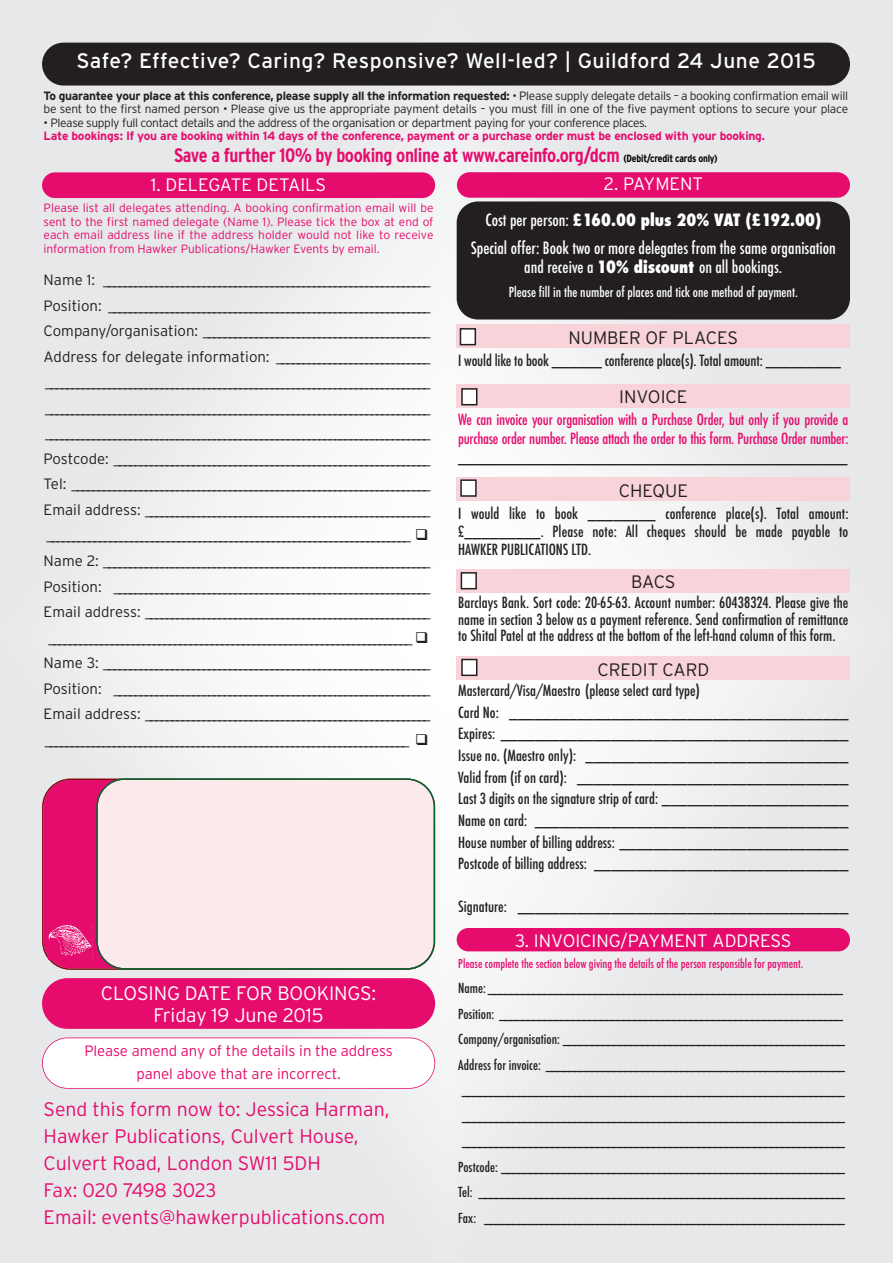
<style>
.page{position:relative;width:893px;height:1263px;background:#fff}
.page>*{position:absolute;margin:0;border:0;box-sizing:border-box;transform-origin:0 0}
.t1{font:21px "Interstate";letter-spacing:.025em;color:#fff}
.t2{font:300 19.5px/27px "Interstate";color:#e60c6e}
.t3{font:700 condensed 19.5px "Interstate";letter-spacing:-.02em;color:#e60c6e}
.t4{font:300 19.5px/22.5px "Interstate";letter-spacing:-.005em;color:#fff;text-align:center}
.t5{font:300 18px "Interstate";color:#fff}
.t6{font:300 18px "Interstate";color:#231f20}
.t7{font:500 condensed 16.5px/28px "Futura";color:#fff;text-align:center}
.t8{font:300 15px/25.5px "Interstate";color:#231f20}
.t9{font:500 condensed 15px/21.6px "Futura";color:#231f20;text-align:justify}
.t10{font:500 condensed 15px/18.8px "Futura";letter-spacing:-.015em;color:#e60c6e}
.t11{font:300 15px/22.5px "Interstate";letter-spacing:-.005em;color:#e60c6e;text-align:center}
.t12{font:500 condensed 13.5px/25.5px "Futura";color:#231f20}
.t13{font:500 condensed 13.5px "Futura";color:#fff}
.t14{font:300 12px/13.5px "Interstate";letter-spacing:-.03em;color:#231f20}
.t15{font:300 12px/13.5px "Interstate";letter-spacing:-.005em;color:#e60c6e;text-align:justify}
.t16{font:700 12px "Interstate";letter-spacing:-.02em;color:#e60c6e}
.t17{font:500 condensed 12px "Futura";color:#e60c6e}
.s1{font-weight:700}
.s2{font-size:10.5px;color:#000}
.s3{font-weight:800}
</style>
<div class="page">
<img style="left:0;top:0;width:893px;height:1263px">
<div style="left:42px;top:43px;width:808px;height:43px;background:#231f20;border-radius:21px"></div>
<div style="left:457px;top:172px;width:393px;height:26px;background:#e60c6e;border-radius:13px"></div>
<div style="left:457px;top:325px;width:393px;height:23px;background:#f8d3da"></div>
<div style="left:457px;top:569px;width:393px;height:23px;background:#f8d3da"></div>
<div style="left:457px;top:384px;width:393px;height:24px;background:#f8d3da"></div>
<div style="left:457px;top:201px;width:393px;height:118px;background:#231f20;border-radius:21px"></div>
<div style="left:42px;top:172px;width:393px;height:26px;background:#e60c6e;border-radius:13px"></div>
<div style="left:457px;top:478px;width:393px;height:23px;background:#f8d3da"></div>
<div style="left:43px;top:1038px;width:391px;height:50px;background:#fff;border-radius:25px"></div>
<div style="left:42px;top:1037px;width:393px;height:52px;border:2px solid #e60c6e;border-radius:26px"></div>
<div style="left:42px;top:978px;width:393px;height:51px;background:#e60c6e;border-radius:25px"></div>
<div style="left:460px;top:329px;width:15px;height:16px;background:#fff"></div>
<div style="left:460px;top:328px;width:16px;height:17px;border:2px solid #231f20"></div>
<div style="left:461px;top:480px;width:15px;height:16px;background:#fff"></div>
<div style="left:460px;top:479px;width:17px;height:18px;border:2px solid #231f20"></div>
<div style="left:461px;top:573px;width:15px;height:16px;background:#fff"></div>
<div style="left:461px;top:572px;width:16px;height:17px;border:2px solid #231f20"></div>
<div style="left:462px;top:389px;width:15px;height:16px;background:#fff"></div>
<div style="left:461px;top:388px;width:16px;height:17px;border:2px solid #231f20"></div>
<div style="left:457px;top:656px;width:393px;height:24px;background:#f8d3da"></div>
<div style="left:462px;top:659px;width:15px;height:16px;background:#fff"></div>
<div style="left:461px;top:659px;width:16px;height:17px;border:2px solid #231f20"></div>
<div style="left:457px;top:928px;width:393px;height:23px;background:#e60c6e;border-radius:12px"></div>
<svg style="left:42px;top:778px;width:54px;height:192px;background:#e1176f"></svg>
<div style="left:96px;top:778px;width:339px;height:192px;background:#fce9ec"></div>
<svg style="left:49px;top:925px;width:46px;height:35px"></svg>
<img style="left:49px;top:925px;width:43px;height:34px">
<h1 class="t1" style="left:76px;top:49px;width:741px">Safe? Effective? Caring? Responsive? Well-led? | Guildford 24 June 2015</h1>
<p class="t14" style="left:44px;top:89px;width:806px"><span class="s1">To guarantee your place at this conference, please supply all the information requested:</span> • Please supply delegate details – a booking confirmation email will be sent to the first named person • Please give us the appropriate payment details – you must fill in one of the five payment options to secure your place</p>
<p class="t14" style="left:44px;top:116px;width:605px">• Please supply full contact details and the address of the organisation or department paying for your conference places.</p>
<p class="t16" style="left:44px;top:129px;width:723px">Late bookings: If you are booking within 14 days of the conference, payment or a purchase order must be enclosed with your booking.</p>
<h2 class="t3" style="left:174px;top:144px;width:545px">Save a further 10% by booking online at www.careinfo.org/dcm <span class="s2">(Debit/credit cards only)</span></h2>
<p class="t5" style="left:151px;top:175px;width:177px">1. DELEGATE DETAILS</p>
<p class="t15" style="left:44px;top:202px;width:391px">Please list all delegates attending. A booking confirmation email will be sent to the first named delegate (Name 1). Please tick the box at end of each email address line if the address holder would not like to receive information from Hawker Publications/Hawker Events by email.</p>
<p class="t8" style="left:44px;top:267px;width:389px">Name 1: ______________________________________________________________ Position: _____________________________________________________________ Company/organisation: ___________________________________________ Address for delegate information: _____________________________ _________________________________________________________________________ _________________________________________________________________________ _________________________________________________________________________ Postcode: ____________________________________________________________ Tel: ____________________________________________________________________ Email address: ______________________________________________________ _____________________________________________________________________ ❑ Name 2: ______________________________________________________________ Position: ____________________________________________________________ Email address: ______________________________________________________ _____________________________________________________________________ ❑ Name 3: ______________________________________________________________ Position: ____________________________________________________________ Email address: ______________________________________________________ _____________________________________________________________________ ❑</p>
<h2 class="t4" style="left:101px;top:982px;width:277px">CLOSING DATE FOR BOOKINGS:<br>Friday 19 June 2015</h2>
<p class="t11" style="left:84px;top:1040px;width:310px">Please amend any of the details in the address panel above that are incorrect.</p>
<h2 class="t2" style="left:44px;top:1095px;width:347px">Send this form now to: Jessica Harman,<br>Hawker Publications, Culvert House,<br>Culvert Road, London SW11 5DH<br>Fax: 020 7498 3023<br>Email: events@hawkerpublications.com</h2>
<p class="t5" style="left:604px;top:173px;width:101px">2. PAYMENT</p>
<p class="t7" style="left:471px;top:206px;width:367px">Cost per person: <span class="s3">£160.00 plus 20% VAT (£192.00)<br></span>Special offer: Book two or more delegates from the same organisation</p>
<p class="t7" style="left:524px;top:254px;width:260px">and receive a <span class="s3">10% discount</span> on all bookings.</p>
<p class="t13" style="left:509px;top:284px;width:291px">Please fill in the number of places and tick one method of payment.</p>
<p class="t6" style="left:568px;top:327px;width:171px">NUMBER OF PLACES</p>
<p class="t9" style="left:458px;top:350px;width:384px">I would like to book ______ conference place(s). Total amount: _________</p>
<p class="t6" style="left:619px;top:387px;width:70px">INVOICE</p>
<p class="t10" style="left:458px;top:411px;width:392px">We can invoice your organisation with a Purchase Order, but only if you provide a purchase order number. Please attach the order to this form. Purchase Order number:</p>
<p class="t9" style="left:458px;top:447px;width:391px">________________________________________________</p>
<p class="t6" style="left:619px;top:480px;width:71px">CHEQUE</p>
<p class="t9" style="left:458px;top:504px;width:392px;line-height:18.1px">I would like to book ________ conference place(s). Total amount: £_________. Please note: All cheques should be made payable to HAWKER PUBLICATIONS LTD.</p>
<p class="t6" style="left:631px;top:571px;width:46px">BACS</p>
<p class="t9" style="left:458px;top:595px;width:392px;line-height:16.5px">Barclays Bank. Sort code: 20-65-63. Account number: 60438324. Please give the name in section 3 below as a payment reference. Send confirmation of remittance to Shital Patel at the address at the bottom of the left-hand column of this form.</p>
<p class="t6" style="left:597px;top:659px;width:113px">CREDIT CARD</p>
<p class="t9" style="left:458px;top:680px;width:392px;text-align:left">Mastercard/Visa/Maestro (please select card type)<br>Card No: ________________________________________ Expires: _________________________________________ Issue no. (Maestro only): _______________________________ Valid from (if on card): ________________________________ Last 3 digits on the signature strip of card: ______________________ Name on card: _____________________________________ House number of billing address: ___________________________ Postcode of billing address: ______________________________</p>
<p class="t9" style="left:458px;top:896px;width:392px">Signature: _______________________________________</p>
<p class="t5" style="left:515px;top:930px;width:278px">3. INVOICING/PAYMENT ADDRESS</p>
<p class="t17" style="left:458px;top:957px;width:346px">Please complete the section below giving the details of the person responsible for payment.</p>
<p class="t12" style="left:458px;top:976px;width:388px">Name: _______________________________________________________________ Position: _____________________________________________________________ Company/organisation: __________________________________________________ Address for invoice: _____________________________________________________ ____________________________________________________________________ ____________________________________________________________________ ____________________________________________________________________ Postcode: _____________________________________________________________ Tel: _________________________________________________________________ Fax: ________________________________________________________________</p>
</div>
